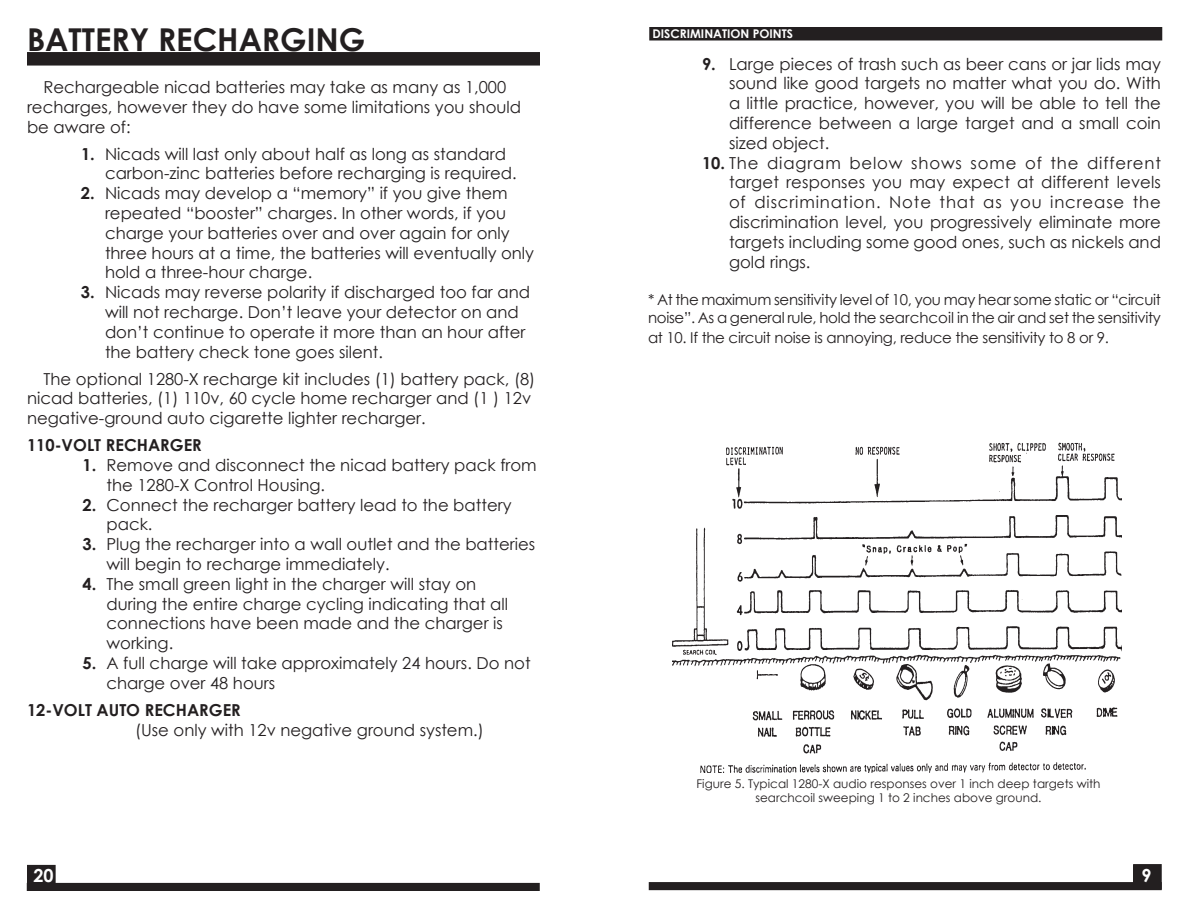
<style>
.page{position:relative;width:1188px;height:918px;background:#fff}
.page>*{position:absolute;margin:0;border:0;box-sizing:border-box;transform-origin:0 0}
.t1{font:700 31.5px "Century Gothic";color:#231f20}
.t2{font:700 18px "Century Gothic";color:#fff}
.t3{font:16.5px/19.8px "Century Gothic";color:#231f20}
.t4{font:700 16.5px "Century Gothic";color:#231f20}
.t5{font:15px/18px "Century Gothic";letter-spacing:-.02em;color:#231f20}
.t6{font:12px/14.4px "Century Gothic";color:#231f20;text-align:center}
.t7{font:700 12px "Century Gothic";color:#fff}
.s1{font-weight:700}
</style>
<div class="page">
<div style="left:1134px;top:865px;width:27px;height:24px;background:#231f20"></div>
<div style="left:1133px;top:864px;width:29px;height:26px;border:2px solid #231f20"></div>
<div style="left:650px;top:883px;width:511px;height:6px;background:#231f20"></div>
<div style="left:649px;top:882px;width:513px;height:8px;border:2px solid #231f20"></div>
<div style="left:28px;top:866px;width:27px;height:24px;background:#231f20"></div>
<div style="left:27px;top:865px;width:29px;height:25px;border:2px solid #231f20"></div>
<div style="left:28px;top:884px;width:511px;height:6px;background:#231f20"></div>
<div style="left:27px;top:883px;width:513px;height:8px;border:2px solid #231f20"></div>
<div style="left:650px;top:28px;width:512px;height:12px;background:#231f20"></div>
<div style="left:649px;top:27px;width:513px;height:13px;border:2px solid #231f20"></div>
<img style="left:672px;top:443px;width:450px;height:330px">
<div style="left:28px;top:53px;width:511px;height:12px;background:#231f20"></div>
<div style="left:27px;top:52px;width:513px;height:14px;border:2px solid #231f20"></div>
<h1 class="t1" style="left:27px;top:19px;width:340px">BATTERY RECHARGING</h1>
<p class="t3" style="left:27px;top:77px;width:496px;text-indent:16px">Rechargeable nicad batteries may take as many as 1,000 recharges, however they do have some limitations you should be aware of:</p>
<p class="t3" style="left:105px;top:143px;width:413px;text-indent:-24px"><span class="s1">1.</span> Nicads will last only about half as long as standard carbon-zinc batteries before recharging is required.</p>
<p class="t3" style="left:105px;top:183px;width:431px;text-indent:-24px"><span class="s1">2.</span> Nicads may develop a “memory” if you give them repeated “booster” charges. In other words, if you charge your batteries over and over again for only three hours at a time, the batteries will eventually only hold a three-hour charge.</p>
<p class="t3" style="left:105px;top:282px;width:427px;text-indent:-24px"><span class="s1">3.</span> Nicads may reverse polarity if discharged too far and will not recharge. Don’t leave your detector on and don’t continue to operate it more than an hour after the battery check tone goes silent.</p>
<p class="t3" style="left:27px;top:368px;width:510px;text-indent:17px">The optional 1280-X recharge kit includes (1) battery pack, (8) nicad batteries, (1) 110v, 60 cycle home recharger and (1 ) 12v negative-ground auto cigarette lighter recharger.</p>
<p class="t4" style="left:27px;top:435px;width:176px">110-VOLT RECHARGER</p>
<p class="t3" style="left:106px;top:455px;width:432px;text-indent:-24px"><span class="s1">1.</span> Remove and disconnect the nicad battery pack from the 1280-X Control Housing.</p>
<p class="t3" style="left:106px;top:494px;width:407px;text-indent:-24px"><span class="s1">2.</span> Connect the recharger battery lead to the battery pack.</p>
<p class="t3" style="left:106px;top:534px;width:430px;text-indent:-24px"><span class="s1">3.</span> Plug the recharger into a wall outlet and the batteries will begin to recharge immediately.</p>
<p class="t3" style="left:106px;top:574px;width:403px;text-indent:-24px"><span class="s1">4.</span> The small green light in the charger will stay on during the entire charge cycling indicating that all connections have been made and the charger is working.</p>
<p class="t3" style="left:106px;top:653px;width:426px;text-indent:-24px"><span class="s1">5.</span> A full charge will take approximately 24 hours. Do not charge over 48 hours</p>
<p class="t4" style="left:27px;top:699px;width:215px">12-VOLT AUTO RECHARGER</p>
<p class="t3" style="left:135px;top:719px;width:350px">(Use only with 12v negative ground system.)</p>
<p class="t7" style="left:652px;top:26px;width:142px">DISCRIMINATION POINTS</p>
<p class="t3" style="left:729px;top:54px;width:434px;text-align:justify;text-indent:-27px"><span class="s1">9.</span> Large pieces of trash such as beer cans or jar lids may sound like good targets no matter what you do. With a little practice, however, you will be able to tell the difference between a large target and a small coin sized object.</p>
<p class="t3" style="left:729px;top:153px;width:434px;text-align:justify;text-indent:-27px"><span class="s1">10.</span> The diagram below shows some of the different target responses you may expect at different levels of discrimination. Note that as you increase the discrimination level, you progressively eliminate more targets including some good ones, such as nickels and gold rings.</p>
<p class="t5" style="left:648px;top:291px;width:514px">* At the maximum sensitivity level of 10, you may hear some static or “circuit noise”. As a general rule, hold the searchcoil in the air and set the sensitivity</p>
<p class="t5" style="left:648px;top:329px;width:462px">at 10. If the circuit noise is annoying, reduce the sensitivity to 8 or 9.</p>
<p class="t6" style="left:696px;top:776px;width:406px">Figure 5. Typical 1280-X audio responses over 1 inch deep targets with searchcoil sweeping 1 to 2 inches above ground.</p>
<p class="t2" style="left:33px;top:864px;width:22px">20</p>
<p class="t2" style="left:1142px;top:864px;width:12px">9</p>
</div>
